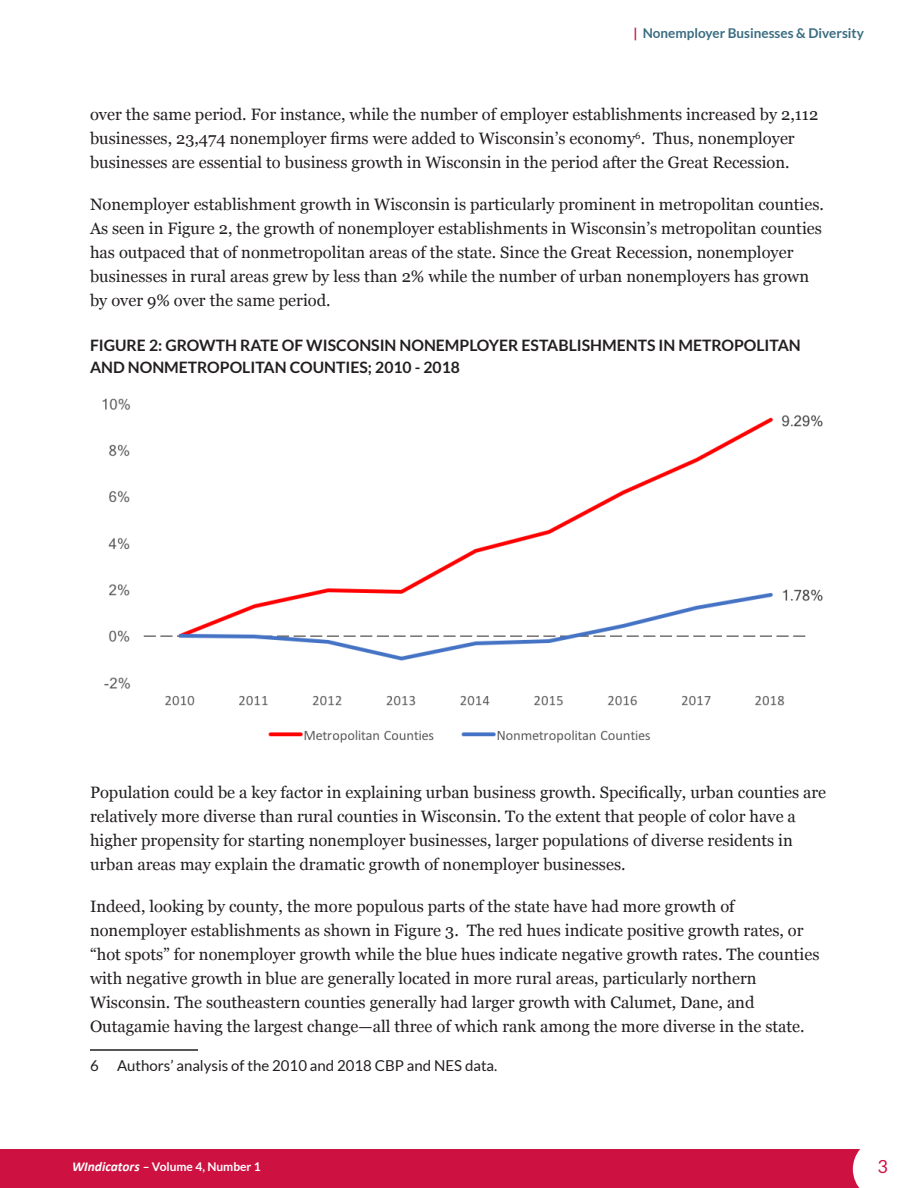
<style>
.page{position:relative;width:918px;height:1188px;background:#fff}
.page>*{position:absolute;margin:0;border:0;box-sizing:border-box;transform-origin:0 0}
.t1{font:18px "Lato";color:#cd1141}
.Text{font:16.5px/24px "Georgia";color:#231f20}
.Figure___Heading{font:700 15.75px/21.8px "Lato";color:#231f20}
.t2{font:15px "Lato";color:#231f20}
.t3{font:700 13.5px "Lato";color:#3a6d81}
.t4{font:700 12px "Lato";color:#fff}
.s1{color:#cd1141}
.s2{font-family:"Calibri";font-style:italic;font-size:13.5px}
</style>
<div class="page">
<div style="left:0;top:1149px;width:860px;height:39px;background:#cd1141"></div>
<hr style="left:90px;top:1049px;width:108px;height:2px;background:#231f20">
<img style="left:102px;top:398px;width:721px;height:345px">
<p class="t3" style="left:633px;top:25px;width:232px"><span class="s1">|</span> Nonemployer Businesses &amp; Diversity</p>
<p class="Text" style="left:90px;top:102px;width:730px">over the same period. For instance, while the number of employer establishments increased by 2,112 businesses, 23,474 nonemployer firms were added to Wisconsin’s economy<sup>6</sup>. Thus, nonemployer businesses are essential to business growth in Wisconsin in the period after the Great Recession.</p>
<p class="Text" style="left:90px;top:192px;width:736px">Nonemployer establishment growth in Wisconsin is particularly prominent in metropolitan counties.<br>As seen in Figure 2, the growth of nonemployer establishments in Wisconsin’s metropolitan counties has outpaced that of nonmetropolitan areas of the state. Since the Great Recession, nonemployer businesses in rural areas grew by less than 2% while the number of urban nonemployers has grown by over 9% over the same period.</p>
<p class="Figure___Heading" style="left:90px;top:335px;width:712px">FIGURE 2: GROWTH RATE OF WISCONSIN NONEMPLOYER ESTABLISHMENTS IN METROPOLITAN<br>AND NONMETROPOLITAN COUNTIES; 2010 - 2018</p>
<p class="Text" style="left:90px;top:780px;width:738px">Population could be a key factor in explaining urban business growth. Specifically, urban counties are relatively more diverse than rural counties in Wisconsin. To the extent that people of color have a higher propensity for starting nonemployer businesses, larger populations of diverse residents in urban areas may explain the dramatic growth of nonemployer businesses.</p>
<p class="Text" style="left:90px;top:894px;width:731px">Indeed, looking by county, the more populous parts of the state have had more growth of nonemployer establishments as shown in Figure 3. The red hues indicate positive growth rates, or “hot spots” for nonemployer growth while the blue hues indicate negative growth rates. The counties with negative growth in blue are generally located in more rural areas, particularly northern Wisconsin. The southeastern counties generally had larger growth with Calumet, Dane, and Outagamie having the largest change—all three of which rank among the more diverse in the state.</p>
<p class="t2" style="left:90px;top:1057px;width:409px">6 Authors’ analysis of the 2010 and 2018 CBP and NES data.</p>
<p class="t4" style="left:72px;top:1160px;width:190px"><span class="s2">WIndicators</span> – Volume 4, Number 1</p>
<p class="t1" style="left:878px;top:1157px;width:12px">3</p>
</div>
